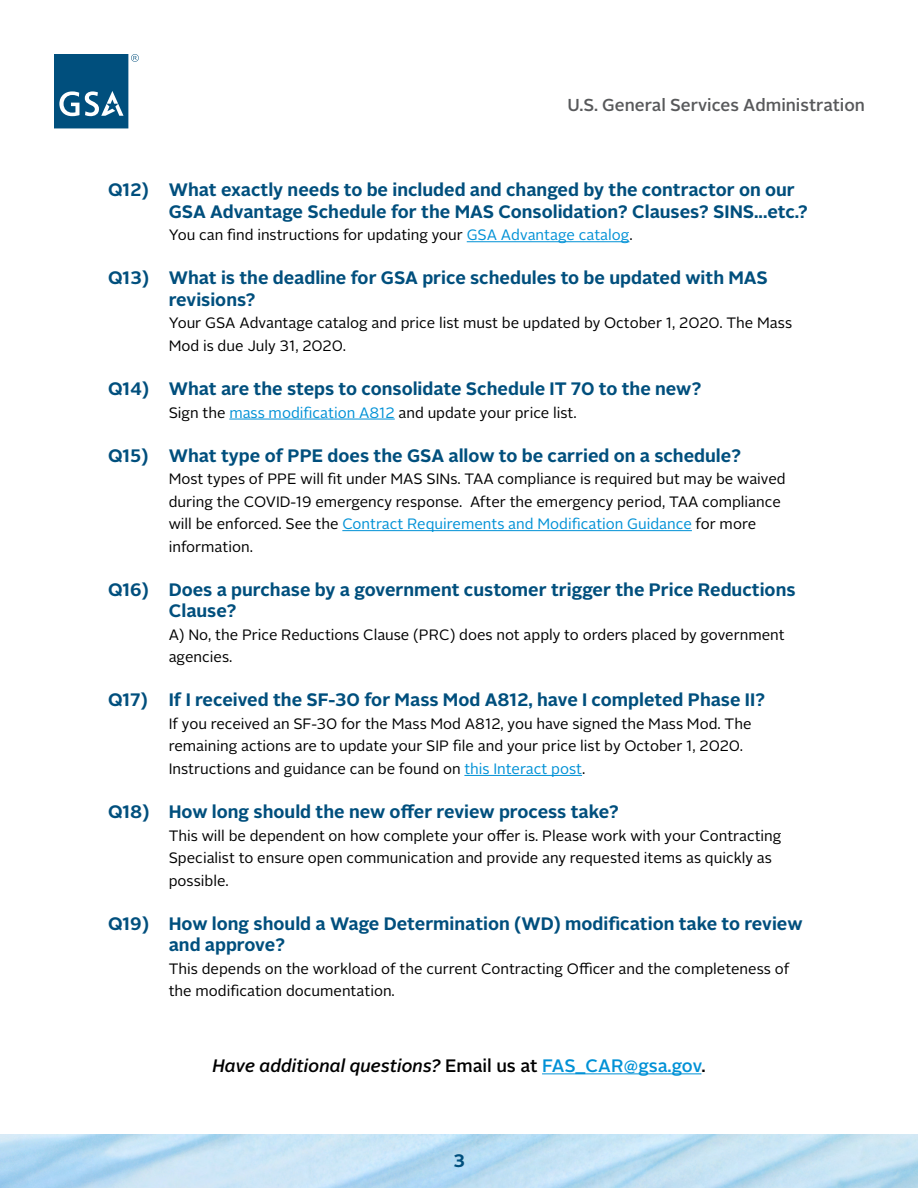
<style>
.page{position:relative;width:918px;height:1188px;background:#fff}
.page>*{position:absolute;margin:0;border:0;box-sizing:border-box;transform-origin:0 0}
.t1{font:700 18px/21.6px "Alright Sans";color:#004f7d}
.Additional_Questions{font:italic 500 18px "Alright Sans";color:#000}
.t2{font:500 17.25px "Alright Sans";color:#58595b}
.Body_Copy{font:15px/22.5px "Alright Sans";color:#000}
.s1{color:#0091d6}
.s2{font-style:normal}
.s3{font-style:normal;color:#0091d6}
</style>
<div class="page">
<svg style="left:54px;top:54px;width:85px;height:74px"></svg>
<hr style="left:467px;top:241px;width:162px;height:1px;background:#0091d6">
<hr style="left:229px;top:419px;width:166px;height:1px;background:#0091d6">
<hr style="left:342px;top:530px;width:350px;height:1px;background:#0091d6">
<hr style="left:464px;top:775px;width:118px;height:1px;background:#0091d6">
<hr style="left:542px;top:1073px;width:159px;height:1px;background:#0091d6">
<p class="t2" style="left:568px;top:93px;width:299px">U.S. General Services Administration</p>
<p class="t1" style="left:169px;top:179px;width:641px;text-indent:-61px">Q12) What exactly needs to be included and changed by the contractor on our<br>GSA Advantage Schedule for the MAS Consolidation? Clauses? SINS...etc.?</p>
<p class="Body_Copy" style="left:169px;top:224px;width:465px">You can find instructions for updating your <span class="s1">GSA Advantage catalog</span>.</p>
<p class="t1" style="left:169px;top:267px;width:601px;text-indent:-61px">Q13) What is the deadline for GSA price schedules to be updated with MAS revisions?</p>
<p class="Body_Copy" style="left:169px;top:312px;width:625px">Your GSA Advantage catalog and price list must be updated by October 1, 2020. The Mass<br>Mod is due July 31, 2020.</p>
<p class="t1" style="left:108px;top:378px;width:595px">Q14) What are the steps to consolidate Schedule IT 70 to the new?</p>
<p class="Body_Copy" style="left:169px;top:401px;width:409px">Sign the <span class="s1">mass modification A812</span> and update your price list.</p>
<p class="t1" style="left:108px;top:445px;width:635px">Q15) What type of PPE does the GSA allow to be carried on a schedule?</p>
<p class="Body_Copy" style="left:169px;top:468px;width:618px">Most types of PPE will fit under MAS SINs. TAA compliance is required but may be waived during the COVID-19 emergency response. After the emergency period, TAA compliance will be enforced. See the <span class="s1">Contract Requirements and Modification Guidance</span> for more information.</p>
<p class="t1" style="left:169px;top:579px;width:628px;text-indent:-61px">Q16) Does a purchase by a government customer trigger the Price Reductions<br>Clause?</p>
<p class="Body_Copy" style="left:169px;top:624px;width:617px">A) No, the Price Reductions Clause (PRC) does not apply to orders placed by government agencies.</p>
<p class="t1" style="left:108px;top:689px;width:659px">Q17) If I received the SF-30 for Mass Mod A812, have I completed Phase II?</p>
<p class="Body_Copy" style="left:169px;top:713px;width:584px">If you received an SF-30 for the Mass Mod A812, you have signed the Mass Mod. The remaining actions are to update your SIP file and your price list by October 1, 2020.<br>Instructions and guidance can be found on <span class="s1">this Interact post</span>.</p>
<p class="t1" style="left:108px;top:801px;width:513px">Q18) How long should the new offer review process take?</p>
<p class="Body_Copy" style="left:169px;top:824px;width:614px">This will be dependent on how complete your offer is. Please work with your Contracting<br>Specialist to ensure open communication and provide any requested items as quickly as possible.</p>
<p class="t1" style="left:169px;top:913px;width:635px;text-indent:-61px">Q19) How long should a Wage Determination (WD) modification take to review and approve?</p>
<p class="Body_Copy" style="left:169px;top:958px;width:622px">This depends on the workload of the current Contracting Officer and the completeness of the modification documentation.</p>
<p class="Additional_Questions" style="left:212px;top:1053px;width:495px">Have additional questions? <span class="s2">Email us at</span> <span class="s3">FAS_CAR@gsa.gov</span><span class="s2">.</span></p>
<p class="t1" style="left:453px;top:1150px;width:13px">3</p>
</div>
